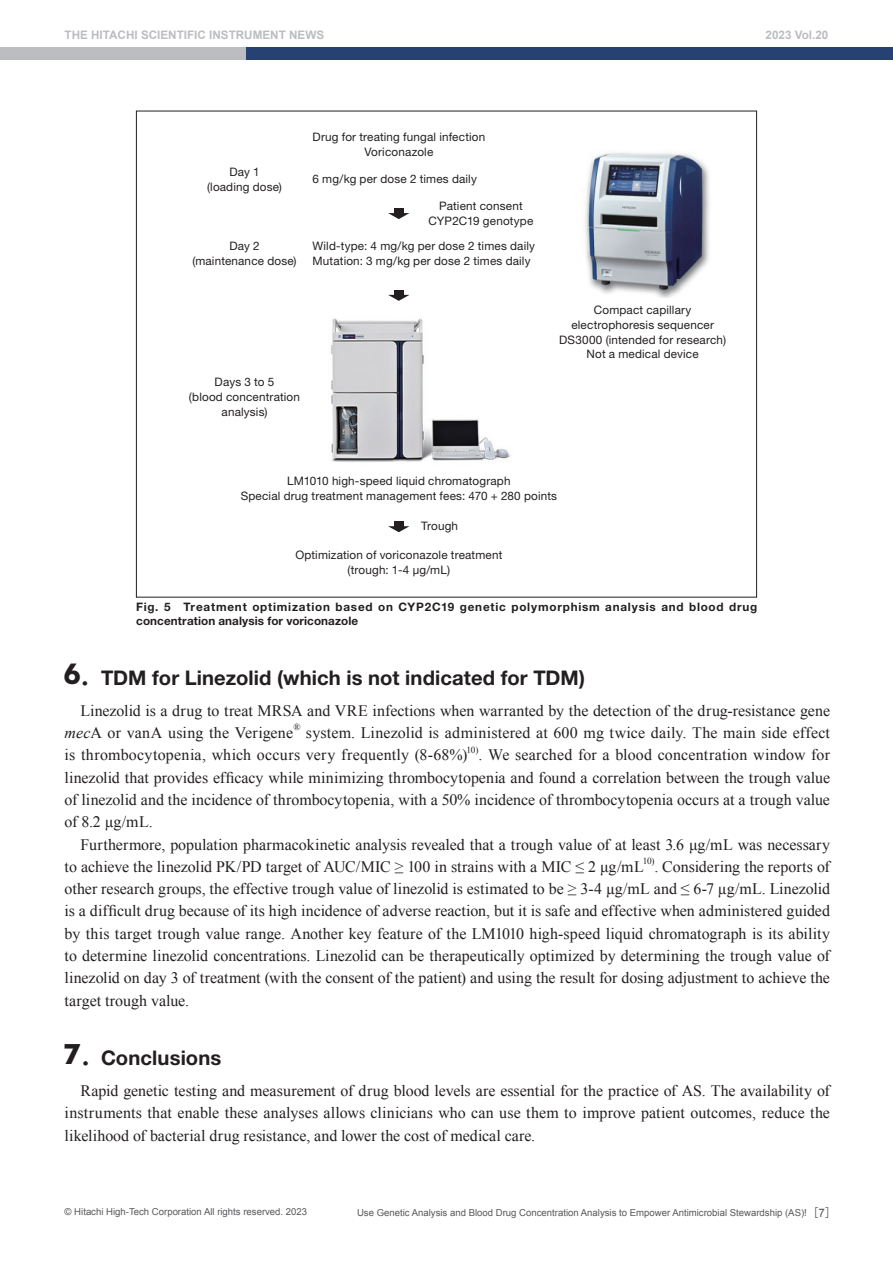
<style>
.page{position:relative;width:893px;height:1263px;background:#fff}
.page>*{position:absolute;margin:0;border:0;box-sizing:border-box;transform-origin:0 0}
.t1{font:700 20.25px "Helvetica Neue LT Std";letter-spacing:.005em;color:#231f20}
.t2{font:15.9px/22.4px "Times New Roman";color:#231f20}
.t3{font:11.7px/14.9px "Helvetica Neue LT Std";letter-spacing:.015em;color:#231f20;text-align:center}
.t4{font:700 11.7px/13.8px "Helvetica Neue LT Std";letter-spacing:.065em;color:#231f20}
.t5{font:700 11.7px "Arial";color:#bcbdc0}
.t6{font:9.6px "Arial";color:#57585a}
.t7{font:9.3px "Times New Roman";color:#231f20}
.s1{font-family:"Futo Go B101 Pro"}
.s2{font-family:"Futura";font-size:31.95px}
.s3{font-family:"Futura";font-size:24.45px}
.s4{font-style:italic}
.s5{font-family:"Gothic BBB Pro";font-weight:500;font-size:11.7px}
.s6{font-size:11.7px}
</style>
<div class="page">
<div style="left:0;top:47px;width:251px;height:13px;background:#bcbdc0"></div>
<div style="left:246px;top:47px;width:647px;height:13px;background:#284173"></div>
<img style="left:331px;top:318px;width:180px;height:144px">
<img style="left:585px;top:152px;width:125px;height:146px">
<svg style="left:388px;top:213px;width:21px;height:6px"></svg>
<div style="left:394px;top:208px;width:9px;height:7px;background:#231f20"></div>
<svg style="left:388px;top:295px;width:21px;height:6px"></svg>
<div style="left:394px;top:290px;width:9px;height:6px;background:#231f20"></div>
<svg style="left:388px;top:526px;width:21px;height:6px"></svg>
<div style="left:394px;top:521px;width:9px;height:7px;background:#231f20"></div>
<p class="t5" style="left:65px;top:27px;width:285px">THE HITACHI SCIENTIFIC INSTRUMENT NEWS<span class="s1">　　</span></p>
<p class="t5" style="left:766px;top:27px;width:64px">2023 Vol.20</p>
<p class="t3" style="left:207px;top:164px;width:76px">Day 1 (loading dose)</p>
<p class="t3" style="left:192px;top:238px;width:106px">Day 2 (maintenance dose)</p>
<p class="t3" style="left:312px;top:129px;width:174px">Drug for treating fungal infection<br>Voriconazole</p>
<p class="t3" style="left:313px;top:171px;width:166px">6 mg/kg per dose 2 times daily</p>
<p class="t3" style="left:429px;top:198px;width:106px">Patient consent<br>CYP2C19 genotype</p>
<p class="t3" style="left:313px;top:238px;width:224px;text-align:left">Wild-type: 4 mg/kg per dose 2 times daily<br>Mutation: 3 mg/kg per dose 2 times daily</p>
<p class="t3" style="left:189px;top:375px;width:113px">Days 3 to 5<br>(blood concentration analysis)</p>
<p class="t3" style="left:559px;top:302px;width:168px">Compact capillary electrophoresis sequencer<br>DS3000 (intended for research)<br>Not a medical device</p>
<p class="t3" style="left:241px;top:474px;width:318px">LM1010 high-speed liquid chromatograph<br>Special drug treatment management fees: 470 + 280 points</p>
<p class="t3" style="left:421px;top:519px;width:39px">Trough</p>
<p class="t3" style="left:295px;top:547px;width:208px">Optimization of voriconazole treatment (trough: 1-4 μg/mL)</p>
<p class="t4" style="left:136px;top:600px;width:623px">Fig. 5 Treatment optimization based on CYP2C19 genetic polymorphism analysis and blood drug concentration analysis for voriconazole</p>
<p class="t1" style="left:63px;top:665px;width:523px"><span class="s2">6</span><span class="s3">.</span> TDM for Linezolid (which is not indicated for TDM)</p>
<p class="t2" style="left:65px;top:699px;width:767px;text-indent:16px">Linezolid is a drug to treat MRSA and VRE infections when warranted by the detection of the drug-resistance gene <span class="s4">mec</span>A or vanA using the Verigene</p>
<p class="t7" style="left:293px;top:721px;width:9px">®</p>
<p class="t2" style="left:65px;top:721px;width:767px;text-indent:241px">system. Linezolid is administered at 600 mg twice daily. The main side effect is thrombocytopenia, which occurs very frequently (8-68%)</p>
<p class="t7" style="left:467px;top:743px;width:14px">10)</p>
<p class="t2" style="left:65px;top:743px;width:767px;text-align:justify;text-indent:414px">. We searched for a blood concentration window for linezolid that provides efficacy while minimizing thrombocytopenia and found a correlation between the trough value of linezolid and the incidence of thrombocytopenia, with a 50% incidence of thrombocytopenia occurs at a trough value of 8.2 µg/mL.</p>
<p class="t2" style="left:65px;top:833px;width:767px;text-indent:16px">Furthermore, population pharmacokinetic analysis revealed that a trough value of at least 3.6 μg/mL was necessary to achieve the linezolid PK/PD target of AUC/MIC ≥ 100 in strains with a MIC ≤ 2 μg/mL</p>
<p class="t7" style="left:643px;top:855px;width:13px">10)</p>
<p class="t2" style="left:65px;top:855px;width:767px;text-align:justify;text-indent:590px">. Considering the reports of other research groups, the effective trough value of linezolid is estimated to be ≥ 3-4 µg/mL and ≤ 6-7 µg/mL. Linezolid is a difficult drug because of its high incidence of adverse reaction, but it is safe and effective when administered guided by this target trough value range. Another key feature of the LM1010 high-speed liquid chromatograph is its ability to determine linezolid concentrations. Linezolid can be therapeutically optimized by determining the trough value of linezolid on day 3 of treatment (with the consent of the patient) and using the result for dosing adjustment to achieve the target trough value.</p>
<p class="t1" style="left:63px;top:1046px;width:160px"><span class="s2">7</span><span class="s3">.</span> Conclusions</p>
<p class="t2" style="left:65px;top:1079px;width:767px;text-align:justify;text-indent:16px">Rapid genetic testing and measurement of drug blood levels are essential for the practice of AS. The availability of instruments that enable these analyses allows clinicians who can use them to improve patient outcomes, reduce the likelihood of bacterial drug resistance, and lower the cost of medical care.</p>
<p class="t6" style="left:65px;top:1205px;width:244px">© Hitachi High-Tech Corporation All rights reserved. 2023</p>
<p class="t6" style="left:357px;top:1206px;width:481px">Use Genetic Analysis and Blood Drug Concentration Analysis to Empower Antimicrobial Stewardship (AS)!<span class="s5">［</span><span class="s6">7</span><span class="s5">］</span></p>
</div>
